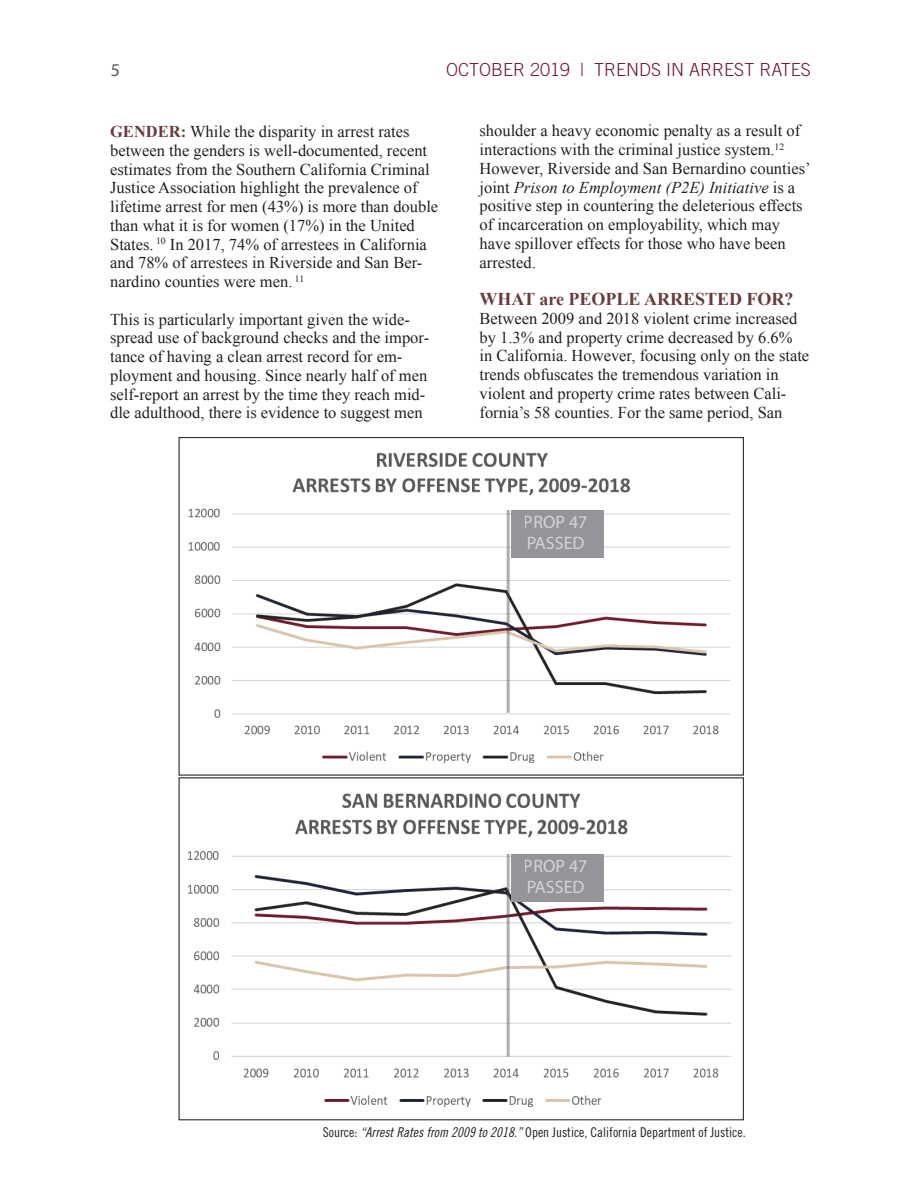
<style>
.page{position:relative;width:918px;height:1188px;background:#fff}
.page>*{position:absolute;margin:0;border:0;box-sizing:border-box;transform-origin:0 0}
.t1{font:300 18px "Trade Gothic LT Std";color:#71192f}
.t2{font:700 18px "Times New Roman";color:#693b3d}
.t3{font:18px/21.6px "Myriad Pro";color:#fff}
.t4{font:18px "Myriad Pro";color:#231f20}
.t5{font:16.5px/18.8px "Times New Roman";color:#231f20}
.t6{font:13.5px "Trade Gothic LT Std Cn 18";color:#231f20}
.s1{font-weight:700;color:#693b3d}
.s2{font-style:italic}
.s3{font-family:"Trade Gothic LT Std Cn 18 Obl"}
</style>
<div class="page">
<img style="left:187px;top:793px;width:544px;height:315px">
<img style="left:188px;top:452px;width:543px;height:311px">
<hr style="left:507px;top:854px;width:3px;height:203px;background:#4d4d4d">
<div style="left:511px;top:854px;width:92px;height:47px;background:#939598"></div>
<hr style="left:507px;top:510px;width:3px;height:203px;background:#4d4d4d">
<div style="left:511px;top:510px;width:92px;height:48px;background:#939598"></div>
<p class="t4" style="left:110px;top:59px;width:11px">5</p>
<p class="t1" style="left:446px;top:59px;width:366px">OCTOBER 2019 | TRENDS IN ARREST RATES</p>
<p class="t5" style="left:110px;top:122px;width:330px"><span class="s1">GENDER:</span> While the disparity in arrest rates between the genders is well-documented, recent estimates from the Southern California Criminal Justice Association highlight the prevalence of lifetime arrest for men (43%) is more than double than what it is for women (17%) in the United States. <sup>10</sup> In 2017, 74% of arrestees in California and 78% of arrestees in Riverside and San Ber&shy;nardino counties were men. <sup>11</sup></p>
<p class="t5" style="left:110px;top:309px;width:321px">This is particularly important given the wide&shy;spread use of background checks and the impor&shy;tance of having a clean arrest record for em&shy;ployment and housing. Since nearly half of men self-report an arrest by the time they reach mid&shy;dle adulthood, there is evidence to suggest men</p>
<p class="t5" style="left:480px;top:121px;width:333px">shoulder a heavy economic penalty as a result of interactions with the criminal justice system.<sup>12<br></sup>However, Riverside and San Bernardino counties’ joint <span class="s2">Prison to Employment (P2E) Initiative</span> is a positive step in countering the deleterious effects of incarceration on employability, which may have spillover effects for those who have been arrested.</p>
<p class="t2" style="left:480px;top:287px;width:316px">WHAT are PEOPLE ARRESTED FOR?</p>
<p class="t5" style="left:480px;top:309px;width:331px">Between 2009 and 2018 violent crime increased by 1.3% and property crime decreased by 6.6% in California. However, focusing only on the state trends obfuscates the tremendous variation in violent and property crime rates between Cali&shy;fornia’s 58 counties. For the same period, San</p>
<p class="t3" style="left:524px;top:510px;width:65px">PROP 47<br>PASSED</p>
<p class="t3" style="left:524px;top:854px;width:65px">PROP 47<br>PASSED</p>
<p class="t6" style="left:323px;top:1125px;width:424px">Source: <span class="s3">“Arrest Rates from 2009 to 2018.”</span> Open Justice, California Department of Justice.</p>
</div>
